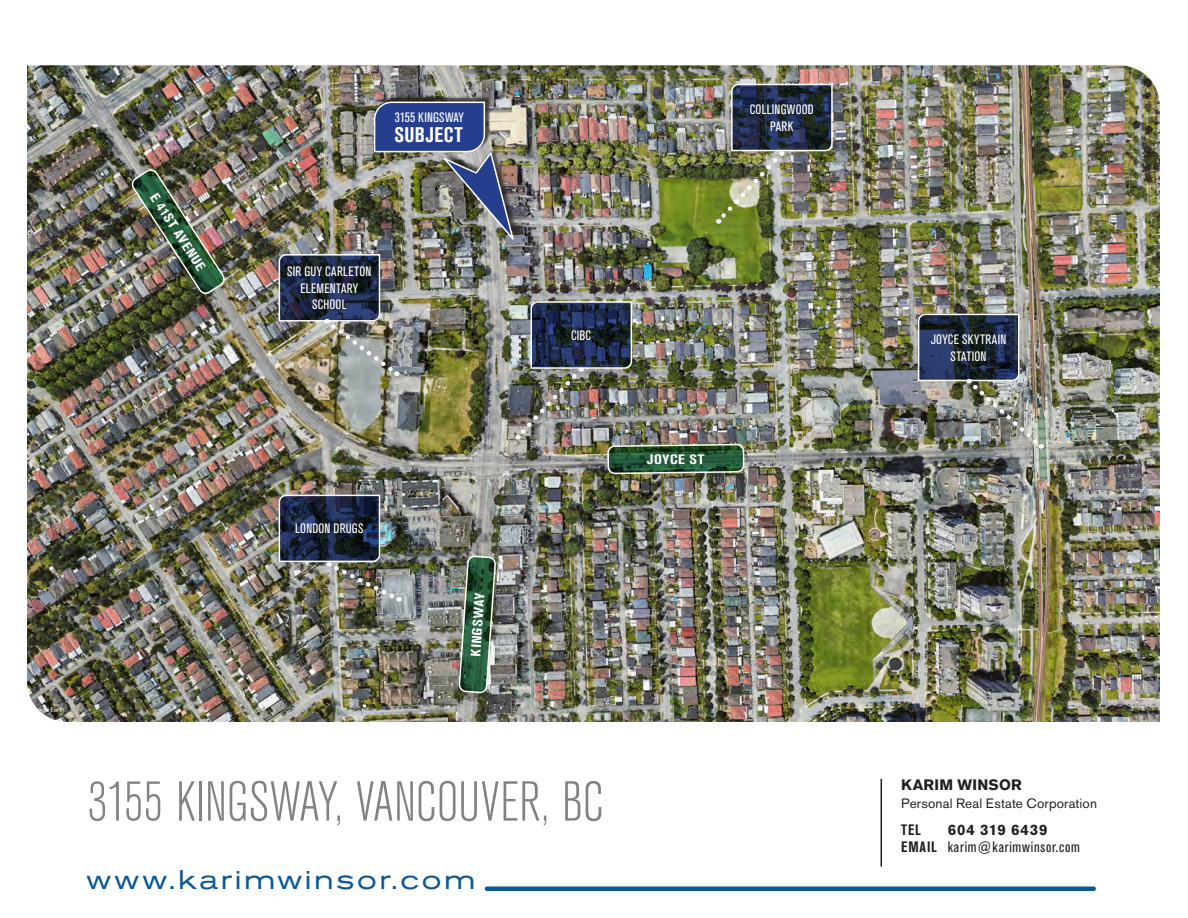
<style>
.page{position:relative;width:1188px;height:918px;background:#fff}
.page>*{position:absolute;margin:0;border:0;box-sizing:border-box;transform-origin:0 0}
.t1{font:300 condensed 55.65px "Akzidenz Grotesk BE";color:#818285}
.t2{font:expanded 27px "Akzidenz Grotesk BE";letter-spacing:.1em;color:#0c5896}
.t3{font:700 condensed 21px "Akzidenz Grotesk BE";letter-spacing:.025em;color:#fff}
.t4{font:condensed 15px/16.5px "Akzidenz Grotesk BE";letter-spacing:.05em;color:#231f20}
.t5{font:700 15px "Akzidenz Grotesk BE";letter-spacing:.02em;color:#231f20}
.t6{font:700 condensed 15px "Akzidenz Grotesk BE";color:#231f20}
.t7{font:condensed 13.5px/16.5px "Akzidenz Grotesk BE";letter-spacing:.015em;color:#fff;text-align:center}
.t8{font:13.5px "Akzidenz Grotesk BE";letter-spacing:.015em;color:#231f20}
.t9{font:700 condensed 13.5px "Akzidenz Grotesk BE";color:#fff;scale:1.23 1}
.s1{font-weight:700;font-stretch:normal}
.s2{font-weight:700}
</style>
<div class="page">
<img style="left:27px;top:65px;width:1133px;height:657px">
<div style="left:375px;top:96px;width:115px;height:55px;background:#231f20;opacity:.75"></div>
<div style="left:444px;top:146px;width:76px;height:93px;background:#231f20;opacity:.75"></div>
<img style="left:373px;top:101px;width:142px;height:140px">
<div style="left:487px;top:886px;width:607px;height:5px;background:#0c5896"></div>
<hr style="left:881px;top:779px;width:1px;height:88px;background:#231f20">
<img style="left:715px;top:83px;width:118px;height:141px">
<img style="left:278px;top:253px;width:121px;height:124px">
<img style="left:917px;top:313px;width:127px;height:137px">
<img style="left:278px;top:494px;width:123px;height:109px">
<img style="left:458px;top:555px;width:39px;height:139px">
<img style="left:130px;top:169px;width:96px;height:126px">
<img style="left:514px;top:301px;width:93px;height:172px">
<img style="left:607px;top:217px;width:138px;height:483px">
<p class="t9" style="left:160px;top:190px;width:75px;rotate:57deg">E 41ST AVENUE</p>
<p class="t7" style="left:395px;top:110px;width:71px">3155 KINGSWAY</p>
<p class="t3" style="left:394px;top:122px;width:70px">SUBJECT</p>
<p class="t7" style="left:287px;top:264px;width:86px">SIR GUY CARLETON<br>ELEMENTARY<br>SCHOOL</p>
<p class="t7" style="left:295px;top:521px;width:70px">LONDON DRUGS</p>
<p class="t9" style="left:468px;top:656px;width:53px;rotate:-86deg">KINGSWAY</p>
<p class="t7" style="left:750px;top:102px;width:65px">COLLINGWOOD<br>PARK</p>
<p class="t7" style="left:571px;top:327px;width:22px">CIBC</p>
<p class="t7" style="left:931px;top:332px;width:77px">JOYCE SKYTRAIN<br>STATION</p>
<p class="t9" style="left:647px;top:452px;width:48px;rotate:-1deg">JOYCE ST</p>
<p class="t1" style="left:88px;top:772px;width:518px">3155 KINGSWAY, VANCOUVER, BC</p>
<p class="t2" style="left:87px;top:864px;width:390px">www.karimwinsor.com</p>
<p class="t5" style="left:901px;top:776px;width:122px">KARIM WINSOR</p>
<p class="t8" style="left:901px;top:795px;width:197px">Personal Real Estate Corporation</p>
<p class="t6" style="left:901px;top:822px;width:21px">TEL</p>
<p class="t4" style="left:901px;top:822px;width:180px;text-indent:46px"><span class="s1">604 319 6439<br></span><span class="s2">EMAIL</span> karim@karimwinsor.com</p>
</div>
